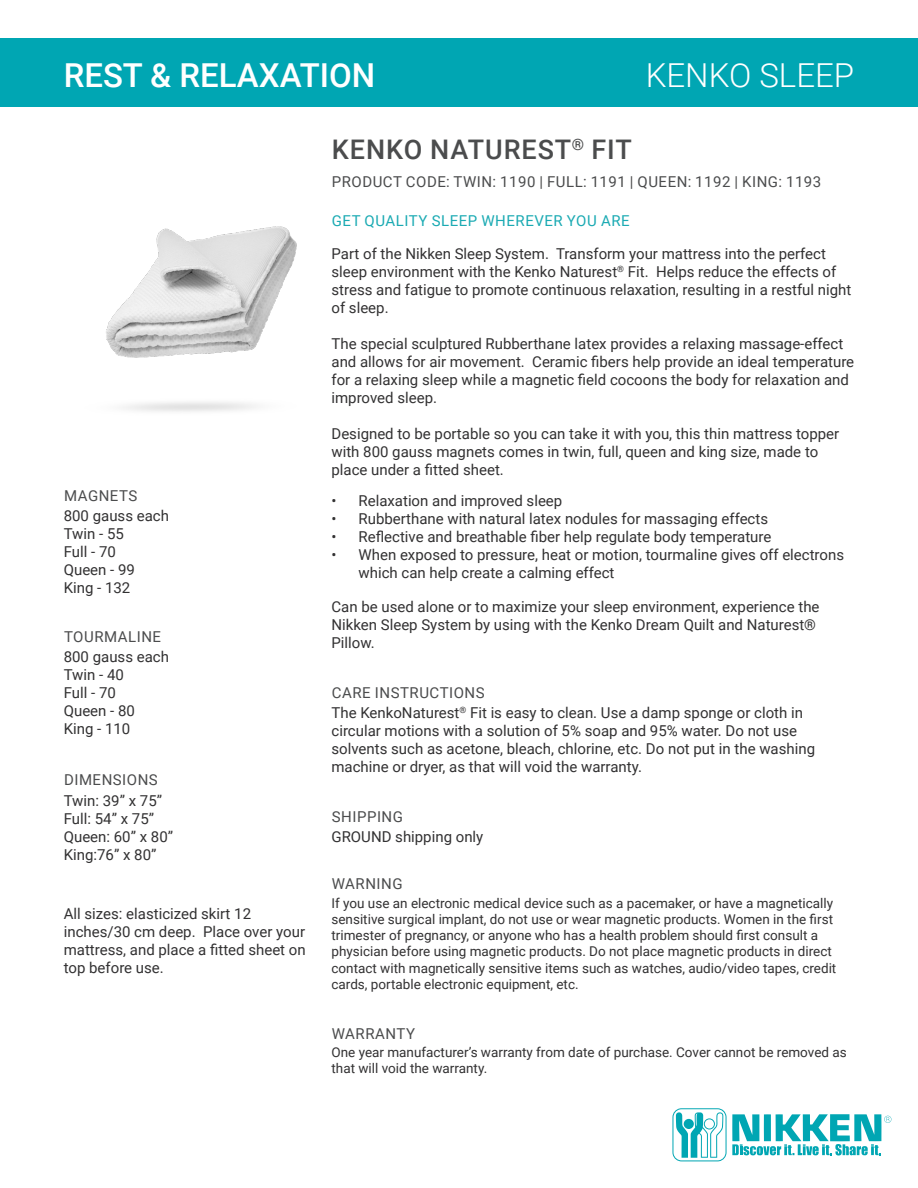
<style>
.page{position:relative;width:918px;height:1188px;background:#fff}
.page>*{position:absolute;margin:0;border:0;box-sizing:border-box;transform-origin:0 0}
.Main_Title{font:500 33px "Roboto";color:#fff}
.Subsection{font:300 33px "Roboto";color:#fff}
.Estilo_de_párrafo_1{font:500 27px "Roboto";letter-spacing:.035em;color:#4b4c4d}
.t1{font:15px/18px "Roboto";color:#323132}
.Ing-H2U-code{font:15px "Roboto";letter-spacing:.035em;color:#4b4c4d}
.Tag_Line{font:15px "Roboto";letter-spacing:.035em;color:#1baab3}
.t2{font:13.5px/16.2px "Roboto";color:#323132}
</style>
<div class="page">
<div style="left:0;top:38px;width:918px;height:69px;background:#00a6b3"></div>
<img style="left:106px;top:226px;width:191px;height:186px">
<svg style="left:672px;top:1108px;width:219px;height:53px"></svg>
<p class="Main_Title" style="left:64px;top:52px;width:313px">REST &amp; RELAXATION</p>
<p class="Subsection" style="left:646px;top:52px;width:210px">KENKO SLEEP</p>
<p class="Estilo_de_párrafo_1" style="left:332px;top:130px;width:301px">KENKO NATUREST<sup>®</sup> FIT</p>
<p class="Ing-H2U-code" style="left:332px;top:171px;width:491px">PRODUCT CODE: TWIN: 1190 | FULL: 1191 | QUEEN: 1192 | KING: 1193</p>
<p class="Tag_Line" style="left:332px;top:210px;width:299px">GET QUALITY SLEEP WHEREVER YOU ARE</p>
<p class="Ing-H2U-code" style="left:64px;top:485px;width:75px">MAGNETS</p>
<p class="t1" style="left:64px;top:506px;width:107px">800 gauss each</p>
<p class="t1" style="left:64px;top:524px;width:62px">Twin - 55</p>
<p class="t1" style="left:64px;top:542px;width:54px">Full - 70</p>
<p class="t1" style="left:64px;top:560px;width:73px">Queen - 99</p>
<p class="t1" style="left:64px;top:578px;width:68px">King - 132</p>
<p class="Ing-H2U-code" style="left:64px;top:626px;width:99px">TOURMALINE</p>
<p class="t1" style="left:64px;top:647px;width:107px">800 gauss each</p>
<p class="t1" style="left:64px;top:665px;width:62px">Twin - 40</p>
<p class="t1" style="left:64px;top:683px;width:54px">Full - 70</p>
<p class="t1" style="left:64px;top:701px;width:73px">Queen - 80</p>
<p class="t1" style="left:64px;top:719px;width:68px">King - 110</p>
<p class="Ing-H2U-code" style="left:64px;top:769px;width:95px">DIMENSIONS</p>
<p class="t1" style="left:64px;top:791px;width:100px">Twin: 39” x 75”</p>
<p class="t1" style="left:64px;top:809px;width:92px">Full: 54” x 75”</p>
<p class="t1" style="left:64px;top:827px;width:111px">Queen: 60” x 80”</p>
<p class="t1" style="left:64px;top:845px;width:94px">King:76” x 80”</p>
<p class="t1" style="left:64px;top:904px;width:243px">All sizes: elasticized skirt 12 inches/30 cm deep. Place over your mattress, and place a fitted sheet on top before use.</p>
<p class="t1" style="left:332px;top:244px;width:521px">Part of the Nikken Sleep System. Transform your mattress into the perfect sleep environment with the Kenko Naturest<sup>®</sup> Fit. Helps reduce the effects of stress and fatigue to promote continuous relaxation, resulting in a restful night of sleep.</p>
<p class="t1" style="left:332px;top:334px;width:524px">The special sculptured Rubberthane latex provides a relaxing massage-effect and allows for air movement. Ceramic fibers help provide an ideal temperature for a relaxing sleep while a magnetic field cocoons the body for relaxation and improved sleep.</p>
<p class="t1" style="left:332px;top:424px;width:509px">Designed to be portable so you can take it with you, this thin mattress topper with 800 gauss magnets comes in twin, full, queen and king size, made to place under a fitted sheet.</p>
<p class="t1" style="left:332px;top:491px;width:232px">• Relaxation and improved sleep</p>
<p class="t1" style="left:332px;top:509px;width:438px">• Rubberthane with natural latex nodules for massaging effects</p>
<p class="t1" style="left:332px;top:527px;width:441px">• Reflective and breathable fiber help regulate body temperature</p>
<p class="t1" style="left:359px;top:545px;width:487px;text-indent:-27px">• When exposed to pressure, heat or motion, tourmaline gives off electrons which can help create a calming effect</p>
<p class="t1" style="left:332px;top:597px;width:490px">Can be used alone or to maximize your sleep environment, experience the<br>Nikken Sleep System by using with the Kenko Dream Quilt and Naturest®<br>Pillow.</p>
<p class="Ing-H2U-code" style="left:332px;top:682px;width:154px">CARE INSTRUCTIONS</p>
<p class="t1" style="left:332px;top:703px;width:485px">The KenkoNaturest<sup>®</sup> Fit is easy to clean. Use a damp sponge or cloth in circular motions with a solution of 5% soap and 95% water. Do not use solvents such as acetone, bleach, chlorine, etc. Do not put in the washing machine or dryer, as that will void the warranty.</p>
<p class="Ing-H2U-code" style="left:332px;top:806px;width:73px">SHIPPING</p>
<p class="t1" style="left:332px;top:827px;width:153px">GROUND shipping only</p>
<p class="Ing-H2U-code" style="left:332px;top:874px;width:72px">WARNING</p>
<p class="t2" style="left:332px;top:894px;width:506px">If you use an electronic medical device such as a pacemaker, or have a magnetically sensitive surgical implant, do not use or wear magnetic products. Women in the first trimester of pregnancy, or anyone who has a health problem should first consult a physician before using magnetic products. Do not place magnetic products in direct contact with magnetically sensitive items such as watches, audio/video tapes, credit cards, portable electronic equipment, etc.</p>
<p class="Ing-H2U-code" style="left:332px;top:1023px;width:85px">WARRANTY</p>
<p class="t2" style="left:332px;top:1044px;width:517px">One year manufacturer’s warranty from date of purchase. Cover cannot be removed as that will void the warranty.</p>
</div>
